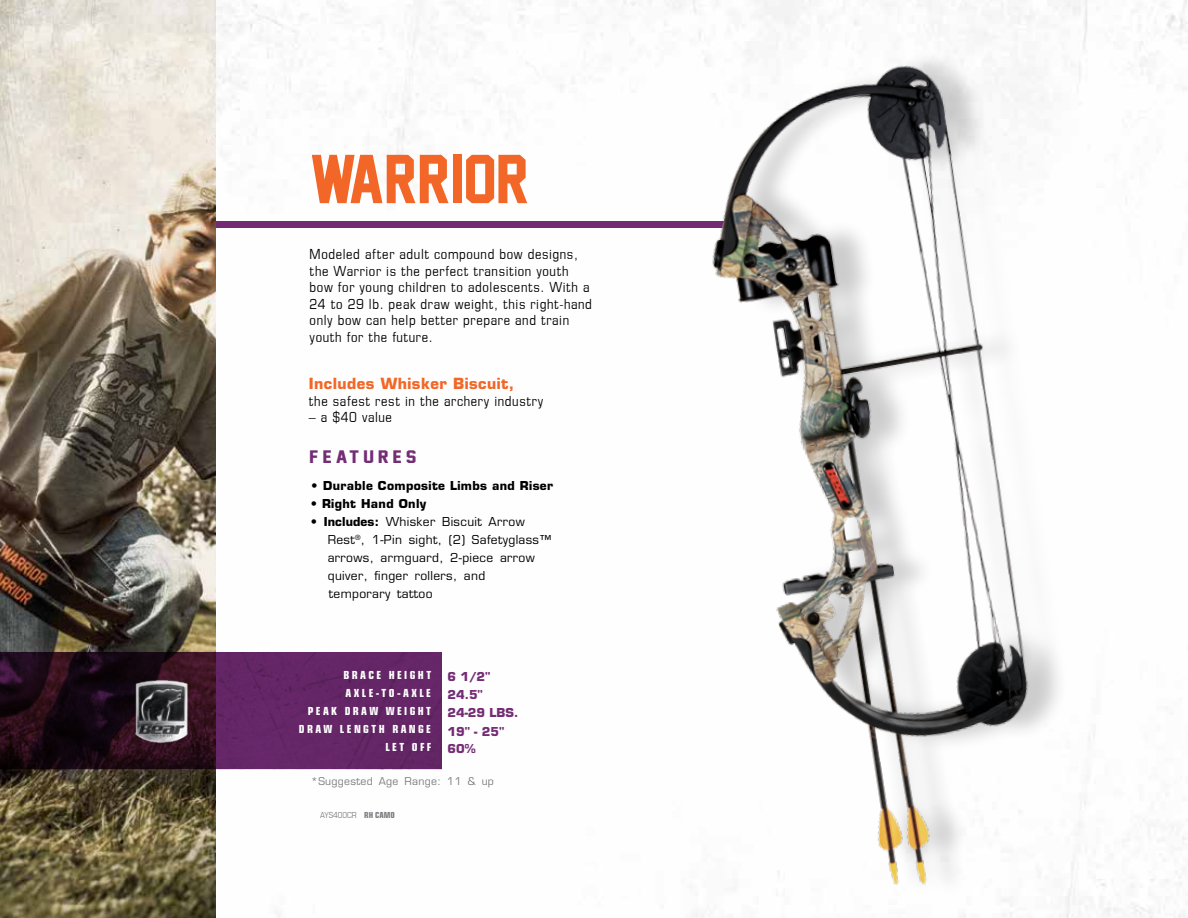
<style>
.page{position:relative;width:1188px;height:918px;background:#fff}
.page>*{position:absolute;margin:0;border:0;box-sizing:border-box;transform-origin:0 0}
.t1{font:63px "Jersey M54";color:#f26727}
.t2{font:16.5px "Jersey M54";letter-spacing:.2em;color:#742c75;scale:1.25 1}
.t3{font:15px/16.5px "Eurostile Con";letter-spacing:.04em;color:#000}
.t4{font:700 15px "Eurostile";letter-spacing:.03em;color:#f26727}
.t5{font:12px/18px "Eurostile";letter-spacing:.03em;color:#000}
.t6{font:12px/18px "Eurostile Con Hea";letter-spacing:.2em;color:#fff;text-align:right}
.t7{font:700 12px "Eurostile";letter-spacing:.03em;color:#000}
.t8{font:700 12px/18px "Eurostile";color:#742c75}
.t9{font:10.5px "Eurostile";letter-spacing:.03em;color:#7c7e81}
.t10{font:9px "Eurostile Con";color:#7c7e81}
.s1{font-weight:400}
.s2{font-weight:700}
.s3{font-family:"Eurostile Con Hea"}
</style>
<div class="page">
<div style="left:216px;top:221px;width:532px;height:7px;background:#742c75"></div>
<div style="left:0;top:652px;width:442px;height:117px;background:#652667"></div>
<img style="left:0;top:0;width:216px;height:918px">
<img style="left:694px;top:52px;width:400px;height:865px">
<img style="left:129px;top:675px;width:66px;height:72px">
<h1 class="t1" style="left:310px;top:145px;width:221px">WARRIOR</h1>
<p class="t3" style="left:310px;top:246px;width:284px">Modeled after adult compound bow designs, the Warrior is the perfect transition youth bow for young children to adolescents. With a 24 to 29 lb. peak draw weight, this right-hand only bow can help better prepare and train youth for the future.</p>
<p class="t4" style="left:309px;top:375px;width:207px">Includes Whisker Biscuit,</p>
<p class="t3" style="left:309px;top:393px;width:236px">the safest rest in the archery industry</p>
<p class="t3" style="left:309px;top:409px;width:85px">– a $40 value</p>
<p class="t2" style="left:310px;top:448px;width:87px">FEATURES</p>
<p class="t7" style="left:311px;top:478px;width:244px">• Durable Composite Limbs and Riser</p>
<p class="t7" style="left:311px;top:496px;width:117px"><span class="s1">•</span> Right Hand Only</p>
<p class="t5" style="left:328px;top:512px;width:225px;text-indent:-17px">• <span class="s2">Includes:</span> Whisker Biscuit Arrow<br>Rest<sup>®</sup>, 1-Pin sight, (2) Safetyglass™ arrows, armguard, 2-piece arrow quiver, finger rollers, and<br>temporary tattoo</p>
<p class="t6" style="left:299px;top:667px;width:134px">BRACE HEIGHT<br>AXLE-TO-AXLE<br>PEAK DRAW WEIGHT<br>DRAW LENGTH RANGE<br>LET OFF</p>
<p class="t8" style="left:447px;top:668px;width:72px">6 1/2"<br>24.5"<br>24-29 LBS.<br>19" - 25"<br>60%</p>
<p class="t9" style="left:311px;top:775px;width:185px">*Suggested Age Range: 11 &amp; up</p>
<p class="t10" style="left:320px;top:811px;width:76px">AYS400CR <span class="s3">RH CAMO</span></p>
</div>
